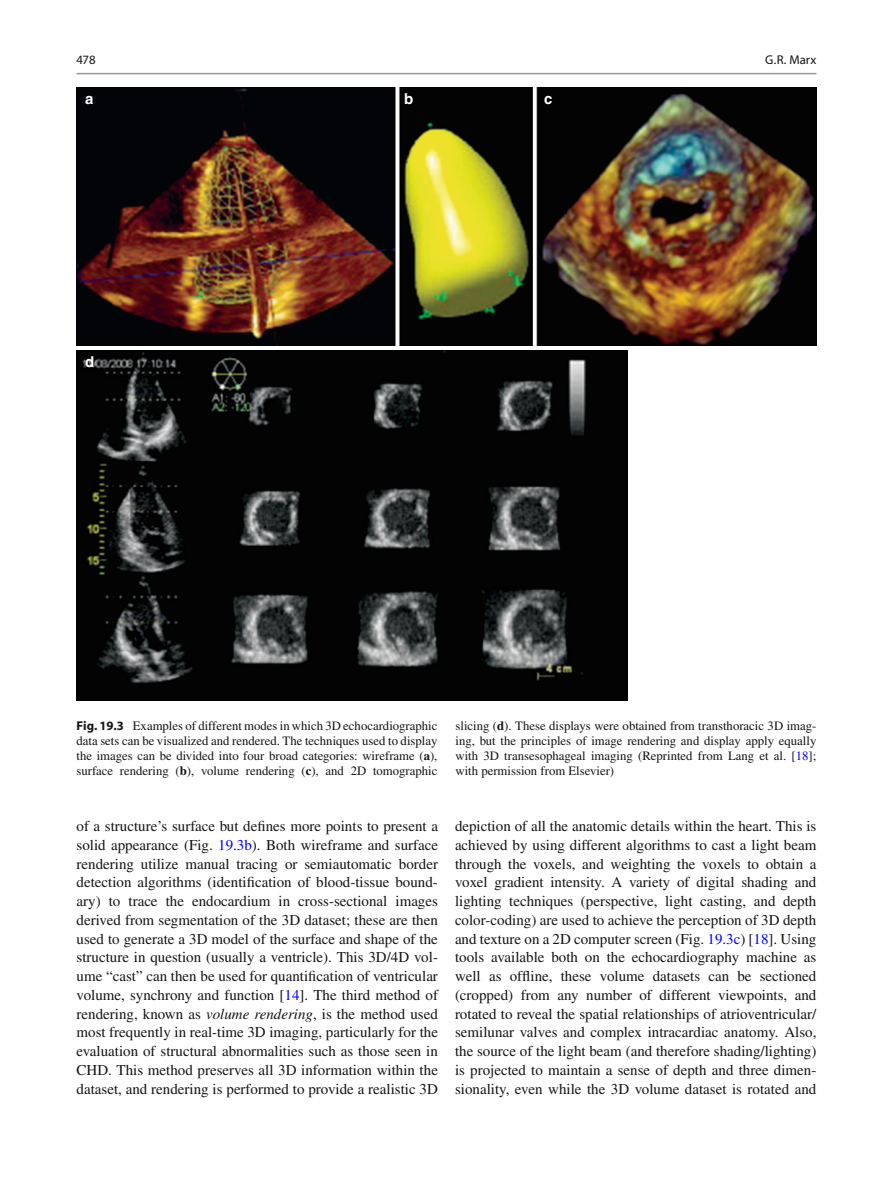
<style>
.page{position:relative;width:893px;height:1187px;background:#fff}
.page>*{position:absolute;margin:0;border:0;box-sizing:border-box;transform-origin:0 0}
.t1{font:15px/18.8px "Times";color:#131413;text-align:justify}
.t2{font:700 15px "Helvetica";color:#fff}
.t3{font:12.75px/15px "Times";color:#131413;text-align:justify}
.t4{font:12.75px "Myriad";letter-spacing:.005em;color:#131413}
.s1{font-family:"Myriad";font-weight:700}
.s2{font-weight:700}
.s3{color:#00f}
.s4{font-style:italic}
</style>
<div class="page">
<img style="left:77px;top:88px;width:739px;height:258px">
<img style="left:77px;top:350px;width:550px;height:351px">
<hr style="left:77px;top:73px;width:739px;height:1px;background:#989898">
<p class="t4" style="left:77px;top:55px;width:21px">478</p>
<p class="t2" style="left:85px;top:90px;width:10px">a</p>
<p class="t2" style="left:85px;top:353px;width:11px">d</p>
<p class="t2" style="left:404px;top:90px;width:11px">b</p>
<p class="t2" style="left:544px;top:90px;width:10px">c</p>
<p class="t4" style="left:765px;top:55px;width:53px">G.R. Marx</p>
<p class="t3" style="left:77px;top:719px;width:362px"><span class="s1">Fig. 19.3</span> Examples of different modes in which 3D echocardiographic data sets can be visualized and rendered. The techniques used to display the images can be divided into four broad categories: wireframe ( <span class="s2">a</span> ), surface rendering ( <span class="s2">b</span> ), volume rendering ( <span class="s2">c</span> ), and 2D tomographic</p>
<p class="t3" style="left:455px;top:719px;width:362px">slicing ( <span class="s2">d</span> ). These displays were obtained from transthoracic 3D imag&shy;ing, but the principles of image rendering and display apply equally with 3D transesophageal imaging (Reprinted from Lang et al. [ <span class="s3">18</span> ]; with permission from Elsevier)</p>
<p class="t1" style="left:77px;top:818px;width:363px">of a structure’s surface but defines more points to present a solid appearance (Fig. <span class="s3">19.3b</span> ). Both wireframe and surface rendering utilize manual tracing or semiautomatic border detection algorithms (identification of blood-tissue bound&shy;ary) to trace the endocardium in cross-sectional images derived from segmentation of the 3D dataset; these are then used to generate a 3D model of the surface and shape of the structure in question (usually a ventricle). This 3D/4D vol&shy;ume “cast” can then be used for quantification of ventricular volume, synchrony and function [ <span class="s3">14</span> ]. The third method of rendering, known as <span class="s4">volume rendering</span> , is the method used most frequently in real-time 3D imaging, particularly for the evaluation of structural abnormalities such as those seen in CHD. This method preserves all 3D information within the dataset, and rendering is performed to provide a realistic 3D</p>
<p class="t1" style="left:455px;top:818px;width:363px">depiction of all the anatomic details within the heart. This is achieved by using different algorithms to cast a light beam through the voxels, and weighting the voxels to obtain a voxel gradient intensity. A variety of digital shading and lighting techniques (perspective, light casting, and depth color-coding) are used to achieve the perception of 3D depth and texture on a 2D computer screen (Fig. <span class="s3">19.3c</span> ) [ <span class="s3">18</span> ]. Using tools available both on the echocardiography machine as well as offline, these volume datasets can be sectioned (cropped) from any number of different viewpoints, and rotated to reveal the spatial relationships of atrioventricular/ semilunar valves and complex intracardiac anatomy. Also, the source of the light beam (and therefore shading/lighting) is projected to maintain a sense of depth and three dimen&shy;sionality, even while the 3D volume dataset is rotated and</p>
</div>
